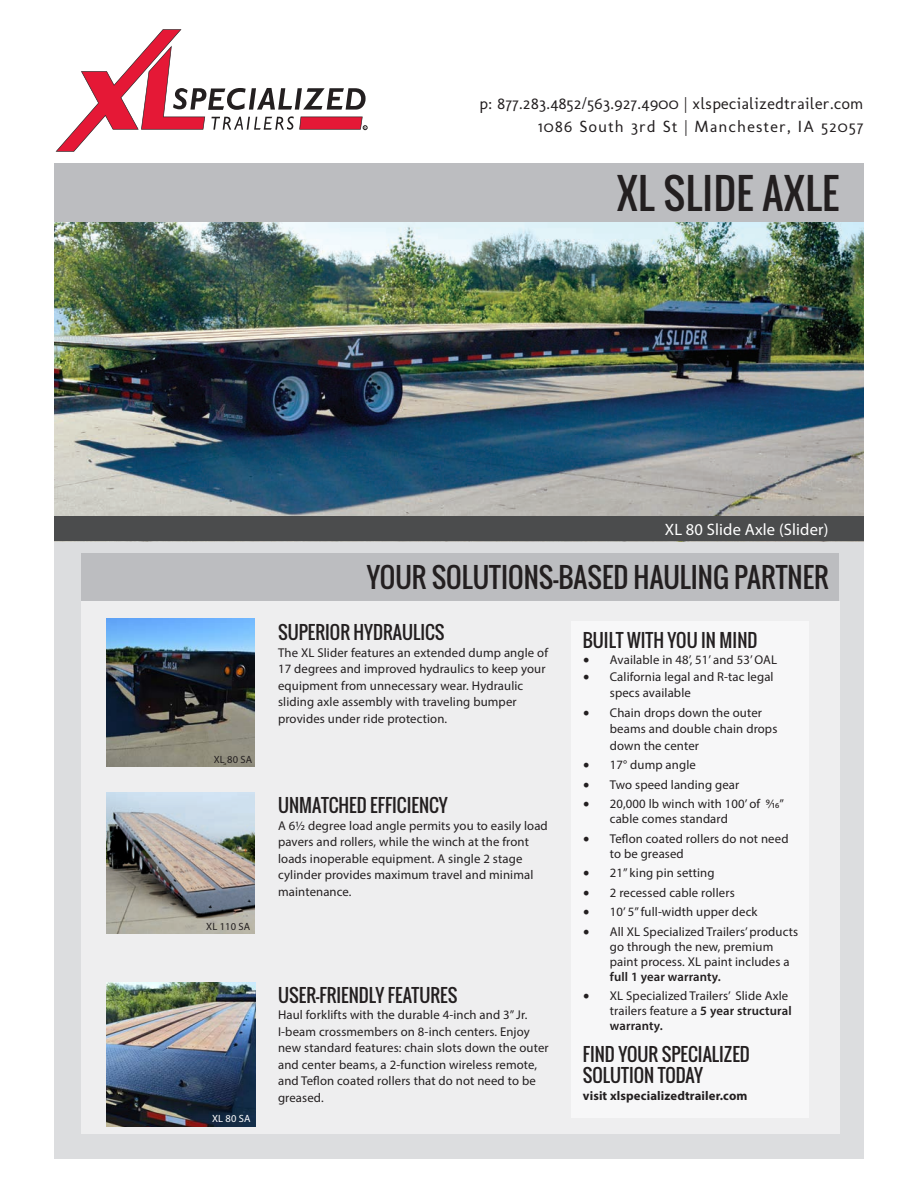
<style>
.page{position:relative;width:918px;height:1188px;background:#fff}
.page>*{position:absolute;margin:0;border:0;box-sizing:border-box;transform-origin:0 0}
.t1{font:40.5px "Oswald";letter-spacing:.01em;color:#231f20}
.t2{font:27px "Oswald";color:#231f20}
.t3{font:18px/21.6px "Oswald";color:#231f20}
.t4{font:16.5px "Molengo";letter-spacing:.025em;color:#231f20}
.t5{font:16.5px "Molengo";letter-spacing:.075em;color:#231f20}
.t6{font:16.5px "Myriad Pro";letter-spacing:.01em;color:#fff}
.t7{font:12.75px/16.5px "Myriad Pro";letter-spacing:.01em;color:#231f20}
.t8{font:700 12.75px "Myriad Pro";letter-spacing:.01em;color:#231f20}
.t9{font:10.5px "Myriad Pro";letter-spacing:.01em;color:#231f20}
.t10{font:10.5px "Myriad Pro";color:#fff}
.t11{font:3.3px "Gill Sans";color:#231f20}
.s1{font-family:"Minion Pro";font-size:18px}
.s2{font-weight:600}
</style>
<div class="page">
<svg style="left:56px;top:29px;width:311px;height:123px"></svg>
<div style="left:54px;top:167px;width:810px;height:992px;background:#dcdddf"></div>
<div style="left:81px;top:601px;width:758px;height:533px;background:#eeeeef"></div>
<div style="left:81px;top:554px;width:758px;height:47px;background:#bcbdc0"></div>
<div style="left:572px;top:621px;width:237px;height:496px;background:#f7f7f8"></div>
<img style="left:107px;top:983px;width:148px;height:143px">
<img style="left:107px;top:792px;width:148px;height:142px">
<img style="left:107px;top:619px;width:148px;height:147px">
<img style="left:54px;top:222px;width:810px;height:294px">
<div style="left:54px;top:516px;width:810px;height:25px;background:#4b4c4d"></div>
<div style="left:54px;top:164px;width:810px;height:58px;background:#bcbdc0"></div>
<p class="t11" style="left:364px;top:126px;width:3px">R</p>
<p class="t4" style="left:480px;top:94px;width:386px">p: 877.283.4852/563.927.4900 | xlspecializedtrailer.com</p>
<p class="t5" style="left:538px;top:116px;width:327px">1086 South 3rd St | Manchester, IA 52057</p>
<p class="t1" style="left:617px;top:163px;width:224px">XL SLIDE AXLE</p>
<p class="t9" style="left:214px;top:753px;width:40px">XL 80 SA</p>
<p class="t9" style="left:206px;top:920px;width:46px">XL 110 SA</p>
<p class="t10" style="left:212px;top:1112px;width:40px">XL 80 SA</p>
<p class="t6" style="left:665px;top:519px;width:165px">XL 80 Slide Axle (Slider)</p>
<p class="t2" style="left:367px;top:557px;width:463px">YOUR SOLUTIONS-BASED HAULING PARTNER</p>
<p class="t3" style="left:278px;top:622px;width:168px">SUPERIOR HYDRAULICS</p>
<p class="t7" style="left:278px;top:644px;width:272px">The XL Slider features an extended dump angle of 17 degrees and improved hydraulics to keep your equipment from unnecessary wear. Hydraulic sliding axle assembly with traveling bumper provides under ride protection.</p>
<p class="t3" style="left:583px;top:629px;width:176px">BUILT WITH YOU IN MIND</p>
<p class="t7" style="left:583px;top:652px;width:196px"><span class="s1">•</span> Available in 48’, 51’ and 53’ OAL</p>
<p class="t7" style="left:610px;top:668px;width:165px;text-indent:-27px"><span class="s1">•</span> California legal and R-tac legal specs available</p>
<p class="t7" style="left:610px;top:704px;width:169px;text-indent:-27px"><span class="s1">•</span> Chain drops down the outer beams and double chain drops down the center</p>
<p class="t7" style="left:583px;top:757px;width:115px"><span class="s1">•</span> 17° dump angle</p>
<p class="t7" style="left:583px;top:776px;width:158px"><span class="s1">•</span> Two speed landing gear</p>
<p class="t7" style="left:610px;top:796px;width:176px;line-height:15px;text-indent:-27px"><span class="s1">•</span> 20,000 lb winch with 100’ of 9/16” cable comes standard</p>
<p class="t7" style="left:610px;top:831px;width:180px;line-height:15px;text-indent:-27px"><span class="s1">•</span> Teflon coated rollers do not need to be greased</p>
<p class="t7" style="left:583px;top:865px;width:133px"><span class="s1">•</span> 21” king pin setting</p>
<p class="t7" style="left:583px;top:884px;width:153px"><span class="s1">•</span> 2 recessed cable rollers</p>
<p class="t7" style="left:583px;top:904px;width:176px"><span class="s1">•</span> 10’ 5” full-width upper deck</p>
<p class="t7" style="left:610px;top:924px;width:190px;line-height:15px;text-indent:-27px"><span class="s1">•</span> All XL Specialized Trailers’ products go through the new, premium paint process. XL paint includes a <span class="s2">full 1 year warranty.</span></p>
<p class="t7" style="left:610px;top:988px;width:183px;line-height:15px;text-indent:-27px"><span class="s1">•</span> XL Specialized Trailers’ Slide Axle trailers feature a <span class="s2">5 year structural warranty.</span></p>
<p class="t3" style="left:583px;top:1043px;width:168px">FIND YOUR SPECIALIZED<br>SOLUTION TODAY</p>
<p class="t8" style="left:583px;top:1087px;width:166px">visit xlspecializedtrailer.com</p>
<p class="t3" style="left:278px;top:795px;width:171px">UNMATCHED EFFICIENCY</p>
<p class="t7" style="left:278px;top:817px;width:271px">A 61/2 degree load angle permits you to easily load pavers and rollers, while the winch at the front loads inoperable equipment. A single 2 stage cylinder provides maximum travel and minimal maintenance.</p>
<p class="t3" style="left:278px;top:984px;width:181px">USER-FRIENDLY FEATURES</p>
<p class="t7" style="left:278px;top:1006px;width:272px">Haul forklifts with the durable 4-inch and 3” Jr.<br>I-beam crossmembers on 8-inch centers. Enjoy new standard features: chain slots down the outer and center beams, a 2-function wireless remote, and Teflon coated rollers that do not need to be greased.</p>
</div>
